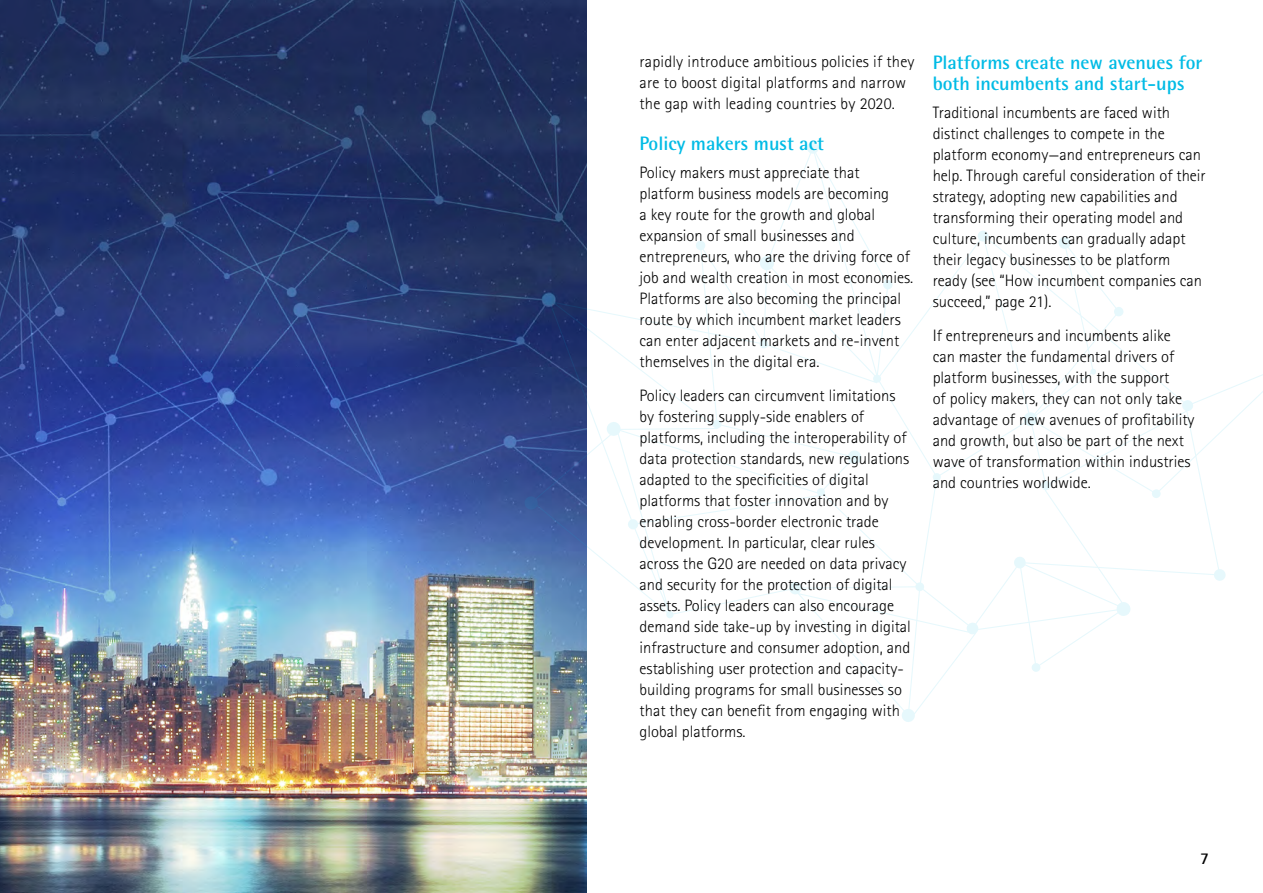
<style>
.page{position:relative;width:1263px;height:893px;background:#fff}
.page>*{position:absolute;margin:0;border:0;box-sizing:border-box;transform-origin:0 0}
.t1{font:700 19.5px/21px "Rotis Semi Sans";color:#00bbe5}
.t2{font:300 16.5px/21px "Rotis Sans Serif";color:#000}
.t3{font:700 16.5px "Rotis Sans Serif";color:#000}
</style>
<div class="page">
<img style="left:0;top:0;width:587px;height:893px">
<svg style="left:524px;top:142px;width:739px;height:580px"></svg>
<p class="t2" style="left:640px;top:51px;width:276px">rapidly introduce ambitious policies if they are to boost digital platforms and narrow the gap with leading countries by 2020.</p>
<p class="t1" style="left:640px;top:132px;width:186px">Policy makers must act</p>
<p class="t2" style="left:640px;top:162px;width:275px">Policy makers must appreciate that platform business models are becoming<br>a key route for the growth and global expansion of small businesses and entrepreneurs, who are the driving force of job and wealth creation in most economies.<br>Platforms are also becoming the principal route by which incumbent market leaders can enter adjacent markets and re-invent themselves in the digital era.</p>
<p class="t2" style="left:640px;top:385px;width:273px">Policy leaders can circumvent limitations by fostering supply-side enablers of platforms, including the interoperability of data protection standards, new regulations adapted to the specificities of digital platforms that foster innovation and by enabling cross-border electronic trade development. In particular, clear rules across the G20 are needed on data privacy and security for the protection of digital assets. Policy leaders can also encourage demand side take-up by investing in digital infrastructure and consumer adoption, and establishing user protection and capacity&shy;building programs for small businesses so that they can benefit from engaging with global platforms.</p>
<p class="t1" style="left:933px;top:51px;width:271px">Platforms create new avenues for both incumbents and start-ups</p>
<p class="t2" style="left:933px;top:101px;width:275px">Traditional incumbents are faced with distinct challenges to compete in the platform economy—and entrepreneurs can help. Through careful consideration of their strategy, adopting new capabilities and transforming their operating model and culture, incumbents can gradually adapt their legacy businesses to be platform ready (see “How incumbent companies can succeed,” page 21).</p>
<p class="t2" style="left:933px;top:325px;width:263px">If entrepreneurs and incumbents alike can master the fundamental drivers of platform businesses, with the support<br>of policy makers, they can not only take advantage of new avenues of profitability and growth, but also be part of the next wave of transformation within industries and countries worldwide.</p>
<p class="t3" style="left:1200px;top:848px;width:10px">7</p>
</div>
